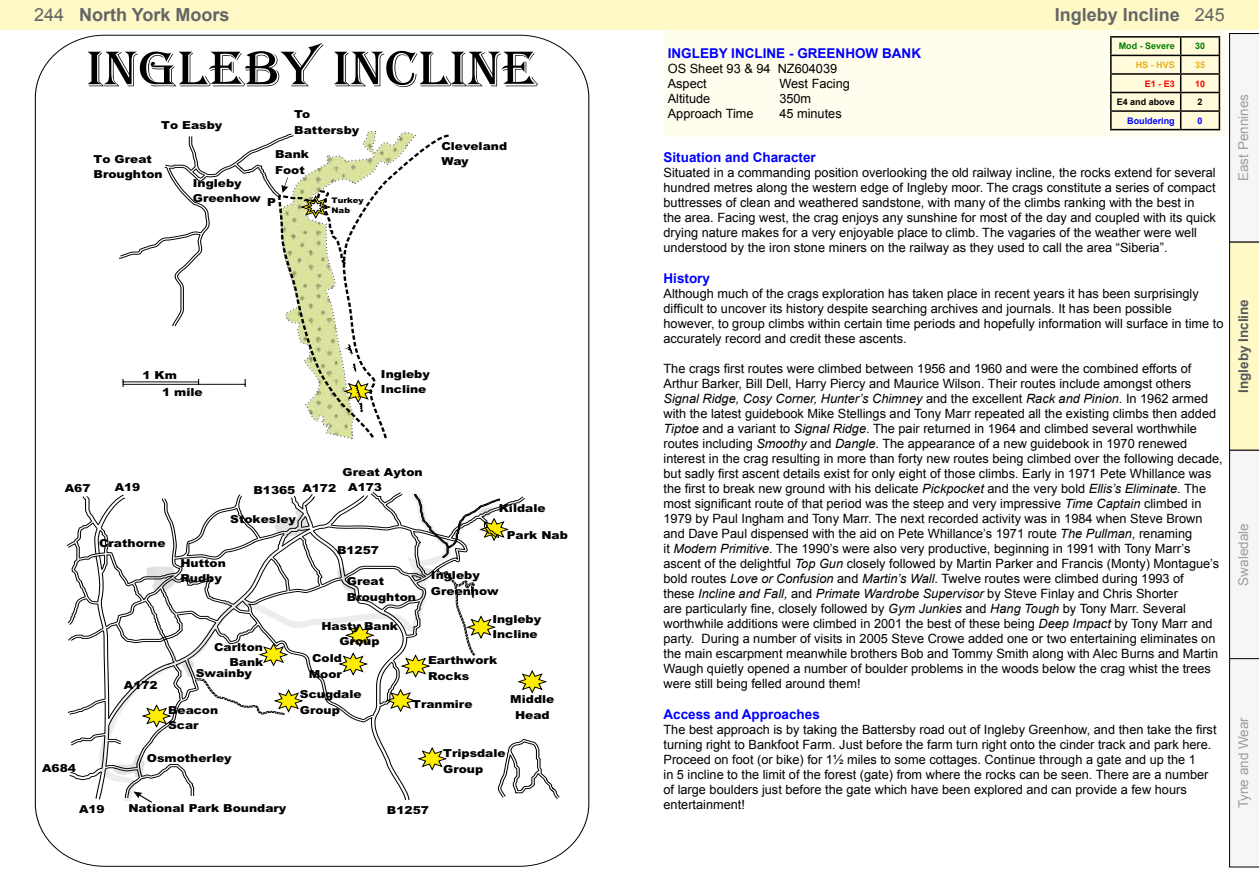
<style>
.page{position:relative;width:1259px;height:893px;background:#fff}
.page>*{position:absolute;margin:0;border:0;box-sizing:border-box;transform-origin:0 0}
.t1{font:51.75px "Algerian";color:#000;scale:1.11 1}
.t2{font:700 18px "Arial";color:#646567}
.t3{font:700 13.5px "Arial";color:#00f}
.t4{font:13.5px "Arial";color:#9c9d9f}
.t5{font:700 13.5px "Arial";color:#58585a}
.t6{font:12.75px/15px "Arial";color:#000}
.t7{font:900 10.95px/15.6px "Arial";color:#000;scale:1.11 1}
.t8{font:700 9px "Arial";color:#007f00}
.t9{font:700 9px "Arial";color:#000}
.t10{font:700 9px "Arial";color:#00f}
.t11{font:700 9px "Arial";color:#e9af1b}
.t12{font:700 9px "Arial";color:#f00}
.t13{font:900 7.65px/10.9px "Arial";color:#000;scale:1.11 1}
.s1{font-weight:400}
.s2{font-style:italic}
</style>
<div class="page">
<div style="left:0;top:0;width:629px;height:30px;background:#fff9c7"></div>
<div style="left:629px;top:0;width:630px;height:30px;background:#fff9c7"></div>
<svg style="left:1229px;top:33px;width:30px;height:834px"></svg>
<svg style="left:35px;top:35px;width:554px;height:831px"></svg>
<div style="left:663px;top:30px;width:562px;height:106px;background:#fffded"></div>
<hr style="left:1110px;top:36px;width:70px;height:2px;background:#000">
<hr style="left:1180px;top:36px;width:40px;height:2px;background:#000">
<svg style="left:1110px;top:37px;width:110px;height:92px;background:#e3dfc3"></svg>
<hr style="left:1110px;top:129px;width:70px;height:1px;background:#000">
<hr style="left:1180px;top:129px;width:40px;height:1px;background:#000">
<h2 class="t2" style="left:34px;top:3px;width:197px"><span class="s1">244</span> North York Moors</h2>
<h2 class="t2" style="left:1055px;top:3px;width:172px">Ingleby Incline <span class="s1">245</span></h2>
<h1 class="t1" style="left:86px;top:34px;width:408px">INGLEBY INCLINE</h1>
<p class="t7" style="left:294px;top:108px;width:60px">To<br>Battersby</p>
<p class="t7" style="left:275px;top:148px;width:32px">Bank<br>Foot</p>
<p class="t7" style="left:161px;top:119px;width:56px">To Easby</p>
<p class="t7" style="left:94px;top:152px;width:64px">To Great<br>Broughton</p>
<p class="t7" style="left:193px;top:176px;width:63px">Ingleby<br>Greenhow</p>
<p class="t13" style="left:331px;top:195px;width:31px">Turkey<br>Nab</p>
<p class="t7" style="left:267px;top:196px;width:9px">P</p>
<p class="t7" style="left:441px;top:139px;width:61px">Cleveland<br>Way</p>
<p class="t7" style="left:162px;top:367px;width:38px;line-height:17.7px;text-indent:-20px">1 Km<br>1 mile</p>
<p class="t7" style="left:381px;top:367px;width:45px">Ingleby<br>Incline</p>
<p class="t7" style="left:65px;top:481px;width:25px">A67</p>
<p class="t7" style="left:115px;top:481px;width:25px">A19</p>
<p class="t7" style="left:99px;top:537px;width:61px">Crathorne</p>
<p class="t7" style="left:343px;top:466px;width:74px">Great Ayton</p>
<p class="t7" style="left:302px;top:481px;width:73px">A172 A173</p>
<p class="t7" style="left:253px;top:483px;width:39px">B1365</p>
<p class="t7" style="left:230px;top:513px;width:61px">Stokesley</p>
<p class="t7" style="left:337px;top:543px;width:39px">B1257</p>
<p class="t7" style="left:499px;top:502px;width:44px">Kildale</p>
<p class="t7" style="left:507px;top:528px;width:56px">Park Nab</p>
<p class="t7" style="left:42px;top:761px;width:32px">A684</p>
<p class="t7" style="left:79px;top:803px;width:25px">A19</p>
<p class="t7" style="left:124px;top:679px;width:32px">A172</p>
<p class="t7" style="left:180px;top:556px;width:42px">Hutton<br>Rudby</p>
<p class="t7" style="left:347px;top:575px;width:64px">Great<br>Broughton</p>
<p class="t7" style="left:431px;top:568px;width:63px">Ingleby<br>Greenhow</p>
<p class="t7" style="left:214px;top:640px;width:46px;text-align:right">Carlton<br>Bank</p>
<p class="t7" style="left:196px;top:666px;width:52px">Swainby</p>
<p class="t7" style="left:321px;top:619px;width:71px;text-align:center">Hasty Bank<br>Group</p>
<p class="t7" style="left:309px;top:652px;width:31px;text-align:center">Cold<br>Moor</p>
<p class="t7" style="left:300px;top:687px;width:57px">Scugdale</p>
<p class="t7" style="left:168px;top:703px;width:47px">Beacon</p>
<p class="t7" style="left:300px;top:703px;width:38px">Group</p>
<p class="t7" style="left:168px;top:719px;width:29px">Scar</p>
<p class="t7" style="left:492px;top:612px;width:45px">Ingleby<br>Incline</p>
<p class="t7" style="left:428px;top:654px;width:64px">Earthwork<br>Rocks</p>
<p class="t7" style="left:412px;top:697px;width:56px">Tranmire</p>
<p class="t7" style="left:510px;top:692px;width:41px;text-align:center">Middle<br>Head</p>
<p class="t7" style="left:147px;top:752px;width:78px">Osmotherley</p>
<p class="t7" style="left:128px;top:801px;width:144px">National Park Boundary</p>
<p class="t7" style="left:387px;top:804px;width:39px">B1257</p>
<p class="t7" style="left:443px;top:747px;width:58px">Tripsdale<br>Group</p>
<p class="t3" style="left:668px;top:45px;width:255px">INGLEBY INCLINE - GREENHOW BANK</p>
<p class="t6" style="left:668px;top:61px;width:171px">OS Sheet 93 &amp; 94 NZ604039<br>Aspect</p>
<p class="t6" style="left:779px;top:76px;width:72px">West Facing</p>
<p class="t6" style="left:668px;top:91px;width:44px">Altitude</p>
<p class="t6" style="left:779px;top:91px;width:33px">350m</p>
<p class="t6" style="left:668px;top:106px;width:87px">Approach Time</p>
<p class="t6" style="left:779px;top:106px;width:64px">45 minutes</p>
<p class="t8" style="left:1118px;top:40px;width:58px">Mod - Severe</p>
<p class="t8" style="left:1195px;top:40px;width:12px">30</p>
<p class="t11" style="left:1135px;top:59px;width:41px">HS - HVS</p>
<p class="t11" style="left:1195px;top:59px;width:12px">35</p>
<p class="t12" style="left:1144px;top:77px;width:32px">E1 - E3</p>
<p class="t12" style="left:1195px;top:77px;width:12px">10</p>
<p class="t9" style="left:1117px;top:96px;width:59px">E4 and above</p>
<p class="t9" style="left:1197px;top:96px;width:7px">2</p>
<p class="t10" style="left:1127px;top:115px;width:49px">Bouldering</p>
<p class="t10" style="left:1197px;top:115px;width:7px">0</p>
<p class="t3" style="left:663px;top:148px;width:154px">Situation and Character</p>
<p class="t6" style="left:663px;top:165px;width:554px">Situated in a commanding position overlooking the old railway incline, the rocks extend for several hundred metres along the western edge of Ingleby moor. The crags constitute a series of compact buttresses of clean and weathered sandstone, with many of the climbs ranking with the best in<br>the area. Facing west, the crag enjoys any sunshine for most of the day and coupled with its quick drying nature makes for a very enjoyable place to climb. The vagaries of the weather were well understood by the iron stone miners on the railway as they used to call the area “Siberia”.</p>
<p class="t3" style="left:663px;top:270px;width:48px">History</p>
<p class="t6" style="left:663px;top:286px;width:561px">Although much of the crags exploration has taken place in recent years it has been surprisingly difficult to uncover its history despite searching archives and journals. It has been possible however, to group climbs within certain time periods and hopefully information will surface in time to accurately record and credit these ascents.</p>
<p class="t6" style="left:663px;top:361px;width:561px">The crags first routes were climbed between 1956 and 1960 and were the combined efforts of Arthur Barker, Bill Dell, Harry Piercy and Maurice Wilson. Their routes include amongst others <span class="s2">Signal Ridge, Cosy Corner, Hunter’s Chimney</span> and the excellent <span class="s2">Rack and Pinion</span>. In 1962 armed with the latest guidebook Mike Stellings and Tony Marr repeated all the existing climbs then added <span class="s2">Tiptoe</span> and a variant to <span class="s2">Signal Ridge</span>. The pair returned in 1964 and climbed several worthwhile routes including <span class="s2">Smoothy</span> and <span class="s2">Dangle</span>. The appearance of a new guidebook in 1970 renewed interest in the crag resulting in more than forty new routes being climbed over the following decade, but sadly first ascent details exist for only eight of those climbs. Early in 1971 Pete Whillance was the first to break new ground with his delicate <span class="s2">Pickpocket</span> and the very bold <span class="s2">Ellis’s Eliminate</span>. The most significant route of that period was the steep and very impressive <span class="s2">Time Captain</span> climbed in 1979 by Paul Ingham and Tony Marr. The next recorded activity was in 1984 when Steve Brown and Dave Paul dispensed with the aid on Pete Whillance’s 1971 route <span class="s2">The Pullman</span>, renaming<br>it <span class="s2">Modern Primitive</span>. The 1990’s were also very productive, beginning in 1991 with Tony Marr’s ascent of the delightful <span class="s2">Top Gun</span> closely followed by Martin Parker and Francis (Monty) Montague’s bold routes <span class="s2">Love or Confusion</span> and <span class="s2">Martin’s Wall</span>. Twelve routes were climbed during 1993 of<br>these <span class="s2">Incline and Fall,</span> and <span class="s2">Primate Wardrobe Supervisor</span> by Steve Finlay and Chris Shorter<br>are particularly fine, closely followed by <span class="s2">Gym Junkies</span> and <span class="s2">Hang Tough</span> by Tony Marr. Several worthwhile additions were climbed in 2001 the best of these being <span class="s2">Deep Impact</span> by Tony Marr and party. During a number of visits in 2005 Steve Crowe added one or two entertaining eliminates on the main escarpment meanwhile brothers Bob and Tommy Smith along with Alec Burns and Martin Waugh quietly opened a number of boulder problems in the woods below the crag whist the trees were still being felled around them!</p>
<p class="t3" style="left:663px;top:706px;width:158px">Access and Approaches</p>
<p class="t6" style="left:663px;top:723px;width:554px">The best approach is by taking the Battersby road out of Ingleby Greenhow, and then take the first turning right to Bankfoot Farm. Just before the farm turn right onto the cinder track and park here.<br>Proceed on foot (or bike) for 1½ miles to some cottages. Continue through a gate and up the 1<br>in 5 incline to the limit of the forest (gate) from where the rocks can be seen. There are a number of large boulders just before the gate which have been explored and can provide a few hours entertainment!</p>
<p class="t4" style="left:1234px;top:181px;width:89px;rotate:-90deg">East Pennines</p>
<p class="t5" style="left:1234px;top:393px;width:95px;rotate:-90deg">Ingleby Incline</p>
<p class="t4" style="left:1234px;top:586px;width:64px;rotate:-90deg">Swaledale</p>
<p class="t4" style="left:1234px;top:808px;width:93px;rotate:-90deg">Tyne and Wear</p>
</div>
